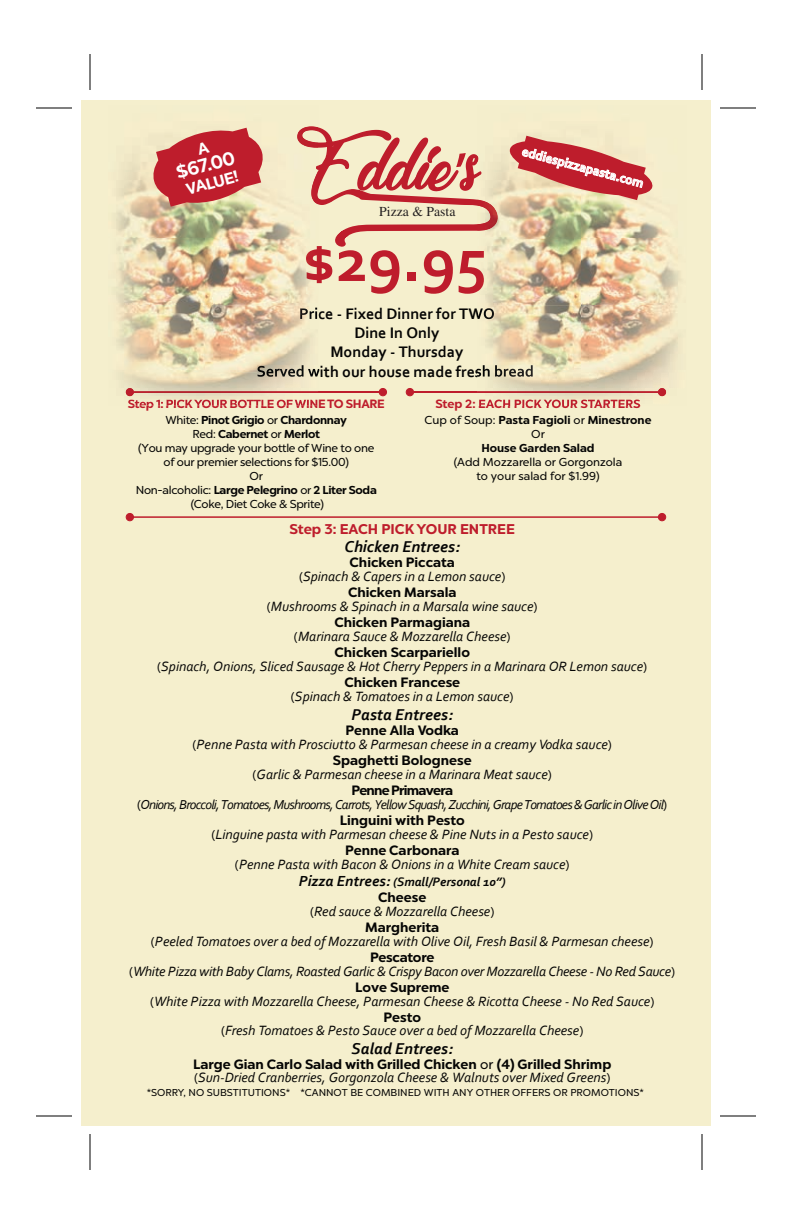
<style>
.page{position:relative;width:792px;height:1224px;background:#fff}
.page>*{position:absolute;margin:0;border:0;box-sizing:border-box;transform-origin:0 0}
.t1{font:700 63.4px "Corbel";color:#be1d2c}
.t2{font:700 19px "Chronica Pro";color:#fff}
.t3{font:italic 700 16.5px "Corbel";color:#050504}
.t4{font:700 16px/19.2px "Corbel";color:#050504;text-align:center}
.t5{font:700 16px "Chronica Pro";color:#fff}
.t6{font:italic 14.1px "Corbel";color:#050504}
.t7{font:italic 14.1px "Corbel";letter-spacing:-.02em;color:#050504}
.t8{font:700 14.1px "Chronica Pro";color:#be1d2c}
.t9{font:13.7px "Times";color:#231f20}
.t10{font:700 13.5px "Chronica Pro";color:#050504}
.t11{font:italic 13.5px "Corbel";letter-spacing:-.055em;color:#050504}
.t12{font:700 13.5px "Chronica Pro";letter-spacing:-.055em;color:#050504}
.t13{font:700 13.1px "Corbel";color:#fff}
.t14{font:italic 700 12.9px "Corbel";color:#050504}
.t15{font:700 12px "Chronica Pro";letter-spacing:-.025em;color:#be1d2c}
.t16{font:700 12px "Chronica Pro";color:#be1d2c}
.t17{font:11.5px/14px "Chronica Pro";letter-spacing:-.025em;color:#050504;text-align:center}
.t18{font:700 11.5px/14px "Chronica Pro";color:#050504;text-align:center}
.t19{font:11.5px/14px "Chronica Pro";color:#050504;text-align:center}
.t20{font:10px "Chronica Pro";color:#050504}
.s1{font-weight:700}
.s2{font-style:normal;font-size:13.5px}
.s3{font-style:normal}
.s4{font-size:15.3px}
.s5{font-weight:400}
</style>
<div class="page">
<div style="left:81px;top:100px;width:630px;height:1026px;background:#f5efcd"></div>
<div style="left:126px;top:513px;width:8px;height:8px;background:#be1d2c;border-radius:50%"></div>
<div style="left:126px;top:513px;width:8px;height:8px;border:1px solid #be1d2c;border-radius:50%"></div>
<div style="left:658px;top:513px;width:8px;height:8px;background:#be1d2c;border-radius:50%"></div>
<div style="left:658px;top:513px;width:8px;height:8px;border:1px solid #be1d2c;border-radius:50%"></div>
<hr style="left:129px;top:516px;width:535px;height:2px;background:#be1d2c">
<div style="left:406px;top:388px;width:8px;height:8px;background:#be1d2c;border-radius:50%"></div>
<div style="left:406px;top:388px;width:8px;height:8px;border:1px solid #be1d2c;border-radius:50%"></div>
<div style="left:379px;top:388px;width:8px;height:8px;background:#be1d2c;border-radius:50%"></div>
<div style="left:379px;top:388px;width:8px;height:8px;border:1px solid #be1d2c;border-radius:50%"></div>
<hr style="left:129px;top:391px;width:254px;height:2px;background:#be1d2c">
<hr style="left:409px;top:391px;width:255px;height:2px;background:#be1d2c">
<img style="left:479px;top:135px;width:202px;height:271px">
<svg style="left:318px;top:127px;width:182px;height:120px"></svg>
<img style="left:477px;top:156px;width:4px;height:21px">
<img style="left:477px;top:200px;width:23px;height:31px">
<img style="left:479px;top:400px;width:161px;height:6px">
<img style="left:477px;top:307px;width:17px;height:12px">
<img style="left:477px;top:365px;width:57px;height:12px">
<img style="left:477px;top:246px;width:10px;height:48px">
<svg style="left:658px;top:388px;width:8px;height:8px"></svg>
<img style="left:477px;top:391px;width:187px;height:2px">
<img style="left:116px;top:127px;width:202px;height:273px">
<img style="left:297px;top:126px;width:21px;height:78px">
<img style="left:128px;top:400px;width:190px;height:6px">
<img style="left:300px;top:307px;width:18px;height:12px">
<img style="left:258px;top:365px;width:60px;height:12px">
<img style="left:306px;top:246px;width:12px;height:48px">
<svg style="left:126px;top:388px;width:8px;height:8px"></svg>
<img style="left:129px;top:391px;width:189px;height:2px">
<svg style="left:509px;top:136px;width:144px;height:64px"></svg>
<hr style="left:90px;top:54px;width:1px;height:36px;background:#000">
<hr style="left:36px;top:108px;width:36px;height:1px;background:#000">
<hr style="left:36px;top:1116px;width:36px;height:1px;background:#000">
<hr style="left:90px;top:1134px;width:1px;height:36px;background:#000">
<hr style="left:702px;top:54px;width:1px;height:36px;background:#000">
<hr style="left:720px;top:108px;width:36px;height:1px;background:#000">
<hr style="left:720px;top:1116px;width:36px;height:1px;background:#000">
<hr style="left:702px;top:1134px;width:1px;height:36px;background:#000">
<svg style="left:152px;top:128px;width:112px;height:79px"></svg>
<h2 class="t2" style="left:173px;top:161px;width:59px;rotate:-15deg">$67.00</h2>
<p class="t5" style="left:184px;top:180px;width:58px;rotate:-15deg">VALUE!</p>
<p class="t9" style="left:379px;top:204px;width:78px">Pizza &amp; Pasta</p>
<h1 class="t1" style="left:303px;top:221px;width:186px">$29.95</h1>
<p class="t13" style="left:525px;top:143px;width:127px;rotate:15deg">eddiespizzapasta.com</p>
<p class="t4" style="left:257px;top:304px;width:279px">Price - Fixed Dinner for TWO<br>Dine In Only<br>Monday - Thursday<br>Served with our house made fresh bread</p>
<p class="t15" style="left:128px;top:396px;width:259px">Step 1: PICK YOUR BOTTLE OF WINE TO SHARE</p>
<p class="t17" style="left:136px;top:413px;width:243px">White: <span class="s1">Pinot Grigio</span> or <span class="s1">Chardonnay<br></span>Red: <span class="s1">Cabernet</span> or <span class="s1">Merlot<br></span>(You may upgrade your bottle of Wine to one of our premier selections for $15.00)<br>Or<br>Non-alcoholic: <span class="s1">Large Pelegrino</span> or <span class="s1">2 Liter Soda </span>(Coke, Diet Coke &amp; Sprite)</p>
<p class="t8" style="left:289px;top:521px;width:227px">Step 3: EACH PICK YOUR ENTREE</p>
<p class="t3" style="left:344px;top:537px;width:117px">Chicken Entrees:</p>
<p class="t10" style="left:350px;top:554px;width:107px">Chicken Piccata</p>
<p class="t6" style="left:299px;top:568px;width:208px"><span class="s2">(</span>Spinach &amp; Capers in a Lemon sauce<span class="s2">)</span></p>
<p class="t10" style="left:348px;top:584px;width:110px">Chicken Marsala</p>
<p class="t6" style="left:267px;top:598px;width:272px"><span class="s2">(</span>Mushrooms &amp; Spinach in a Marsala wine sauce<span class="s2">)</span></p>
<p class="t10" style="left:334px;top:614px;width:137px">Chicken Parmagiana</p>
<p class="t6" style="left:294px;top:628px;width:218px"><span class="s2">(</span>Marinara Sauce &amp; Mozzarella Cheese<span class="s2">)</span></p>
<p class="t10" style="left:335px;top:644px;width:137px">Chicken Scarpariello</p>
<p class="t6" style="left:157px;top:658px;width:492px"><span class="s2">(</span>Spinach, Onions, Sliced Sausage &amp; Hot Cherry Peppers in a Marinara OR Lemon sauce<span class="s2">)</span></p>
<p class="t10" style="left:344px;top:674px;width:117px">Chicken Francese</p>
<p class="t6" style="left:291px;top:688px;width:224px"><span class="s2">(</span>Spinach &amp; Tomatoes in a Lemon sauce<span class="s2">)</span></p>
<p class="t3" style="left:352px;top:704px;width:103px">Pasta Entrees:</p>
<p class="t10" style="left:346px;top:722px;width:115px">Penne Alla Vodka</p>
<p class="t6" style="left:193px;top:735px;width:421px"><span class="s2">(</span>Penne Pasta with Prosciutto &amp; Parmesan cheese in a creamy Vodka sauce<span class="s2">)</span></p>
<p class="t10" style="left:333px;top:752px;width:140px">Spaghetti Bolognese</p>
<p class="t6" style="left:253px;top:765px;width:301px"><span class="s2">(</span>Garlic &amp; Parmesan cheese in a Marinara Meat sauce<span class="s2">)</span></p>
<p class="t12" style="left:352px;top:782px;width:103px">Penne Primavera</p>
<p class="t11" style="left:137px;top:796px;width:532px"><span class="s3">(</span>Onions, Broccoli, Tomatoes, Mushrooms, Carrots, Yellow Squash, Zucchini, Grape Tomatoes &amp; Garlic in Olive Oil<span class="s3">)</span></p>
<p class="t10" style="left:340px;top:812px;width:127px">Linguini with Pesto</p>
<p class="t6" style="left:211px;top:825px;width:383px"><span class="s2">(</span>Linguine pasta with Parmesan cheese &amp; Pine Nuts in a Pesto sauce<span class="s2">)</span></p>
<p class="t10" style="left:345px;top:842px;width:116px">Penne Carbonara</p>
<p class="t6" style="left:235px;top:855px;width:336px"><span class="s2">(</span>Penne Pasta with Bacon &amp; Onions in a White Cream sauce<span class="s2">)</span></p>
<p class="t14" style="left:299px;top:874px;width:208px"><span class="s4">Pizza Entrees:</span> (Small/Personal 10”)</p>
<p class="t10" style="left:378px;top:889px;width:49px">Cheese</p>
<p class="t6" style="left:310px;top:903px;width:186px"><span class="s2">(</span>Red sauce &amp; Mozzarella Cheese<span class="s2">)</span></p>
<p class="t10" style="left:365px;top:919px;width:76px">Margherita</p>
<p class="t6" style="left:151px;top:933px;width:504px"><span class="s2">(</span>Peeled Tomatoes over a bed of Mozzarella with Olive Oil, Fresh Basil &amp; Parmesan cheese<span class="s2">)</span></p>
<p class="t10" style="left:370px;top:949px;width:66px">Pescatore</p>
<p class="t7" style="left:129px;top:963px;width:547px"><span class="s2">(</span>White Pizza with Baby Clams, Roasted Garlic &amp; Crispy Bacon over Mozzarella Cheese - No Red Sauce<span class="s2">)</span></p>
<p class="t10" style="left:355px;top:979px;width:96px">Love Supreme</p>
<p class="t6" style="left:150px;top:993px;width:506px"><span class="s2">(</span>White Pizza with Mozzarella Cheese, Parmesan Cheese &amp; Ricotta Cheese - No Red Sauce<span class="s2">)</span></p>
<p class="t10" style="left:384px;top:1009px;width:39px">Pesto</p>
<p class="t6" style="left:221px;top:1022px;width:364px"><span class="s2">(</span>Fresh Tomatoes &amp; Pesto Sauce over a bed of Mozzarella Cheese<span class="s2">)</span></p>
<p class="t3" style="left:352px;top:1038px;width:103px">Salad Entrees:</p>
<p class="t10" style="left:193px;top:1056px;width:420px">Large Gian Carlo Salad with Grilled Chicken <span class="s5">or</span> (4) Grilled Shrimp</p>
<p class="t6" style="left:194px;top:1068px;width:418px"><span class="s2">(</span>Sun-Dried Cranberries, Gorgonzola Cheese &amp; Walnuts over Mixed Greens<span class="s2">)</span></p>
<p class="t16" style="left:435px;top:396px;width:207px">Step 2: EACH PICK YOUR STARTERS</p>
<p class="t18" style="left:425px;top:413px;width:228px"><span class="s5">Cup of Soup:</span> Pasta Fagioli <span class="s5">or</span> Minestrone<br><span class="s5">Or</span></p>
<p class="t18" style="left:481px;top:441px;width:115px">House Garden Salad</p>
<p class="t19" style="left:454px;top:455px;width:170px">(Add Mozzarella or Gorgonzola to your salad for $1.99)</p>
<p class="t20" style="left:147px;top:1087px;width:499px">*SORRY, NO SUBSTITUTIONS* *CANNOT BE COMBINED WITH ANY OTHER OFFERS OR PROMOTIONS*</p>
</div>
